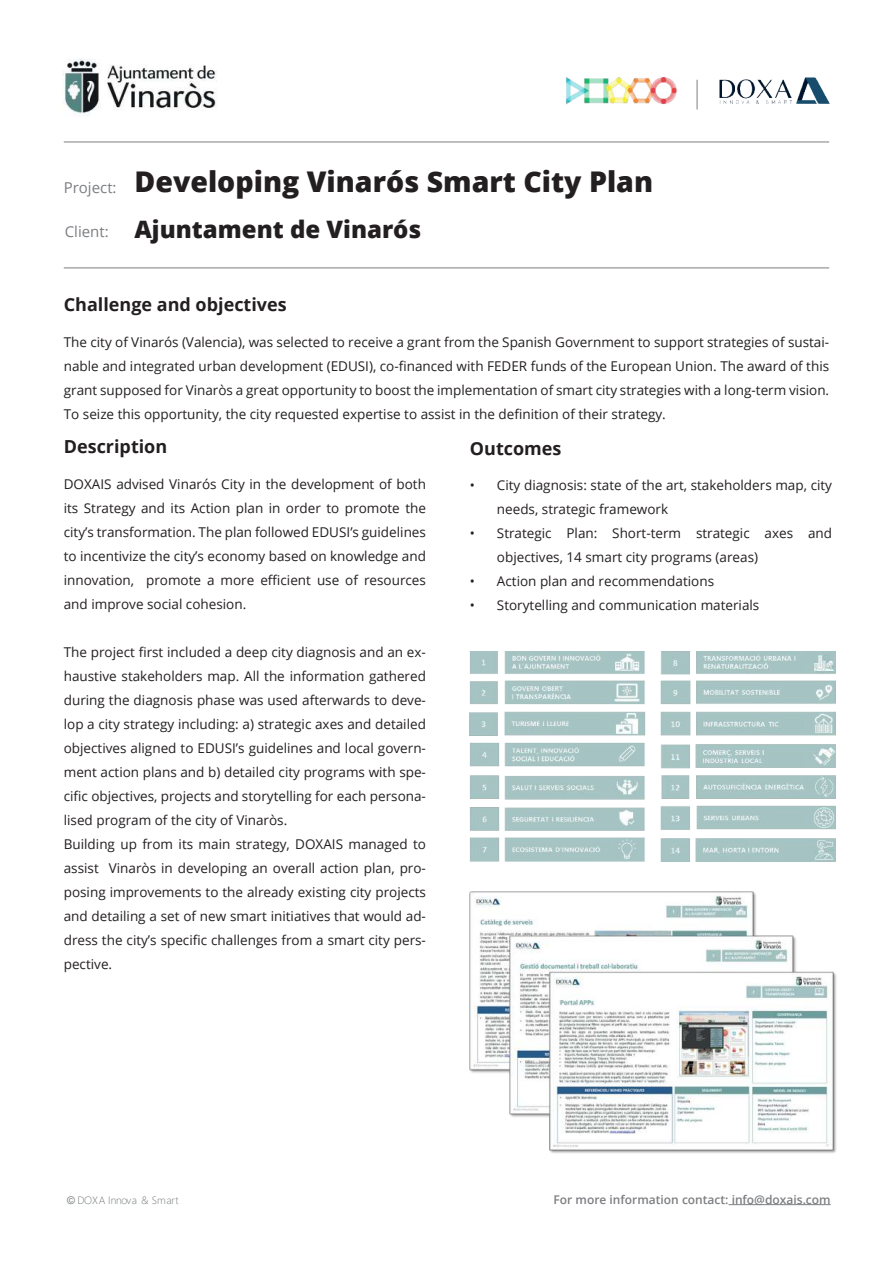
<style>
.page{position:relative;width:893px;height:1263px;background:#fff}
.page>*{position:absolute;margin:0;border:0;box-sizing:border-box;transform-origin:0 0}
.t1{font:800 28.5px "Open Sans";color:#231f20}
.t2{font:800 24px "Open Sans";color:#231f20}
.t3{font:700 18px "Open Sans";color:#231f20}
.t4{font:15px "Open Sans";color:#7c7e81}
.t5{font:13.5px/24px "Open Sans";color:#231f20}
.t6{font:600 12px "Open Sans";color:#7c7e81}
.t7{font:300 10.65px "Segoe UI";letter-spacing:.005em;color:#74797a}
.s1{font-weight:400;font-size:15px;color:#7c7e81}
.s2{font-family:"Arial";font-weight:400}
</style>
<div class="page">
<img style="left:711px;top:77px;width:119px;height:66px">
<svg style="left:697px;top:80px;width:1px;height:29px"></svg>
<hr style="left:728px;top:1204px;width:103px;height:1px;background:#7c7e81">
<img style="left:565px;top:76px;width:112px;height:28px">
<hr style="left:64px;top:268px;width:765px;height:1px;background:#7c7e81">
<hr style="left:64px;top:142px;width:765px;height:1px;background:#7c7e81">
<img style="left:470px;top:651px;width:365px;height:210px">
<img style="left:469px;top:891px;width:367px;height:262px">
<img style="left:63px;top:59px;width:154px;height:57px">
<h1 class="t1" style="left:64px;top:170px;width:591px"><span class="s1">Project:</span> Developing Vinarós Smart City Plan</h1>
<h2 class="t2" style="left:134px;top:220px;width:288px">Ajuntament de Vinarós</h2>
<p class="t4" style="left:65px;top:226px;width:45px">Client:</p>
<h3 class="t3" style="left:64px;top:297px;width:224px">Challenge and objectives</h3>
<p class="t5" style="left:64px;top:331px;width:767px;text-align:justify">The city of Vinarós (Valencia), was selected to receive a grant from the Spanish Government to support strategies of sustai&shy;nable and integrated urban development (EDUSI), co-financed with FEDER funds of the European Union. The award of this grant supposed for Vinaròs a great opportunity to boost the implementation of smart city strategies with a long-term vision.<br>To seize this opportunity, the city requested expertise to assist in the definition of their strategy.</p>
<h3 class="t3" style="left:64px;top:439px;width:105px">Description</h3>
<p class="t5" style="left:64px;top:473px;width:364px;text-align:justify">DOXAIS advised Vinarós City in the development of both its Strategy and its Action plan in order to promote the city’s transformation. The plan followed EDUSI’s guidelines to incentivize the city’s economy based on knowledge and innovation, promote a more efficient use of resources and improve social cohesion.</p>
<p class="t5" style="left:64px;top:640px;width:364px">The project first included a deep city diagnosis and an ex&shy;haustive stakeholders map. All the information gathered during the diagnosis phase was used afterwards to deve&shy;lop a city strategy including: a) strategic axes and detailed objectives aligned to EDUSI’s guidelines and local govern&shy;ment action plans and b) detailed city programs with spe&shy;cific objectives, projects and storytelling for each persona&shy;lised program of the city of Vinaròs.<br>Building up from its main strategy, DOXAIS managed to assist Vinaròs in developing an overall action plan, pro&shy;posing improvements to the already existing city projects and detailing a set of new smart initiatives that would ad&shy;dress the city’s specific challenges from a smart city pers&shy;pective.</p>
<h3 class="t3" style="left:470px;top:441px;width:93px">Outcomes</h3>
<p class="t5" style="left:497px;top:474px;width:337px;text-indent:-27px">• City diagnosis: state of the art, stakeholders map, city needs, strategic framework</p>
<p class="t5" style="left:497px;top:522px;width:337px;text-indent:-27px">• Strategic Plan: Short-term strategic axes and objectives, 14 smart city programs (areas)</p>
<p class="t5" style="left:470px;top:570px;width:246px">• Action plan and recommendations</p>
<p class="t5" style="left:470px;top:594px;width:291px">• Storytelling and communication materials</p>
<p class="t7" style="left:67px;top:1194px;width:113px"><span class="s2">©</span> DOXA Innova &amp; Smart</p>
<p class="t6" style="left:554px;top:1194px;width:279px">For more information contact: info@doxais.com</p>
</div>
